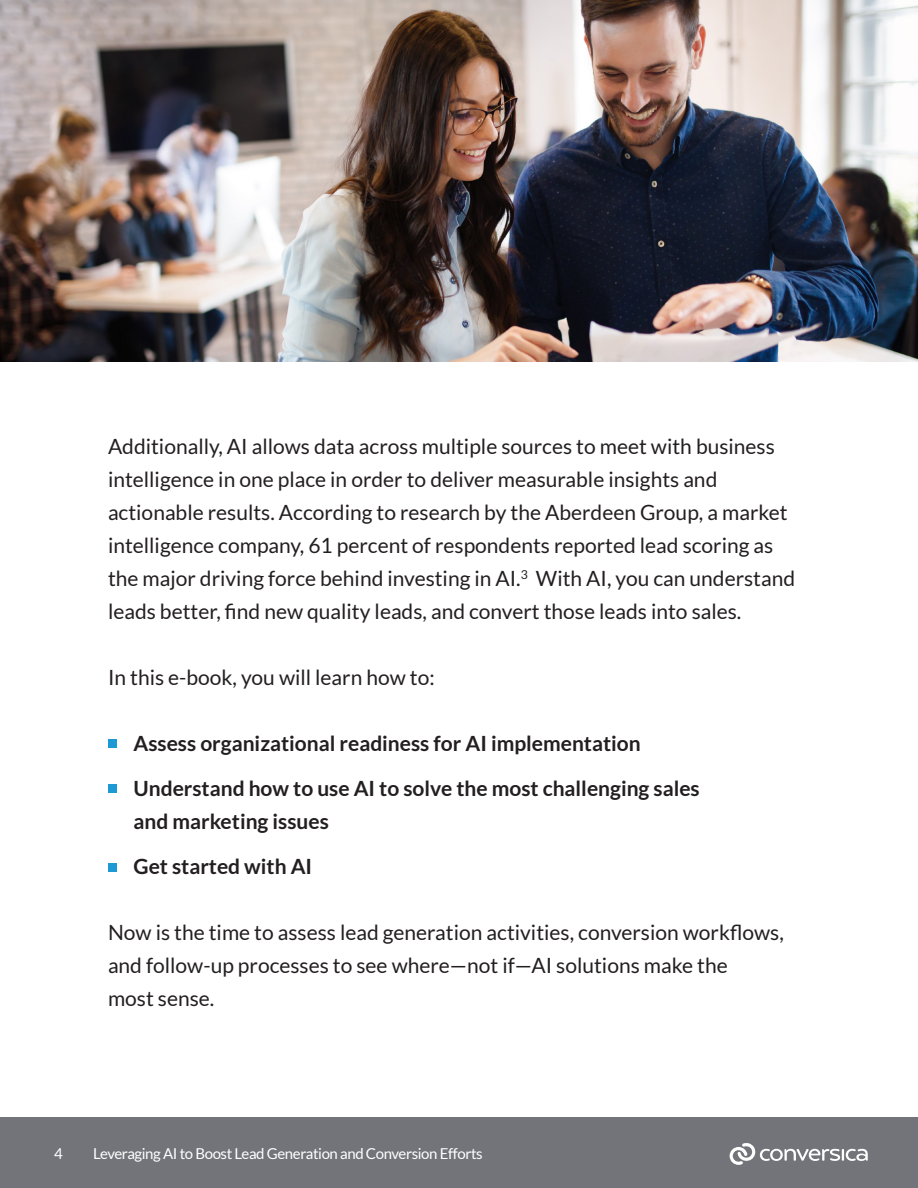
<style>
.page{position:relative;width:918px;height:1188px;background:#fff}
.page>*{position:absolute;margin:0;border:0;box-sizing:border-box;transform-origin:0 0}
.t1{font:21px/33px "Lato";color:#231f20}
.t2{font:700 21px/45px "Lato";color:#231f20}
.t3{font:15px "Lato";letter-spacing:-.025em;color:#fff}
</style>
<div class="page">
<div style="left:0;top:1118px;width:918px;height:70px;background:#72747a"></div>
<svg style="left:730px;top:1143px;width:138px;height:22px"></svg>
<div style="left:108px;top:739px;width:9px;height:9px;background:#1d99d6"></div>
<div style="left:108px;top:784px;width:9px;height:9px;background:#1d99d6"></div>
<div style="left:108px;top:863px;width:9px;height:9px;background:#1d99d6"></div>
<img style="left:0;top:0;width:918px;height:362px">
<p class="t1" style="left:108px;top:430px;width:689px">Additionally, AI allows data across multiple sources to meet with business intelligence in one place in order to deliver measurable insights and actionable results. According to research by the Aberdeen Group, a market intelligence company, 61 percent of respondents reported lead scoring as the major driving force behind investing in AI.<sup>3</sup> With AI, you can understand leads better, find new quality leads, and convert those leads into sales.</p>
<p class="t1" style="left:108px;top:661px;width:328px">In this e-book, you will learn how to:</p>
<p class="t2" style="left:134px;top:721px;width:568px">Assess organizational readiness for AI implementation<br>Understand how to use AI to solve the most challenging sales</p>
<p class="t2" style="left:134px;top:799px;width:197px">and marketing issues<br>Get started with AI</p>
<p class="t1" style="left:108px;top:916px;width:677px">Now is the time to assess lead generation activities, conversion workflows, and follow-up processes to see where—not if—AI solutions make the<br>most sense.</p>
<p class="t3" style="left:54px;top:1145px;width:10px">4</p>
<p class="t3" style="left:93px;top:1145px;width:391px">Leveraging AI to Boost Lead Generation and Conversion Efforts</p>
</div>
